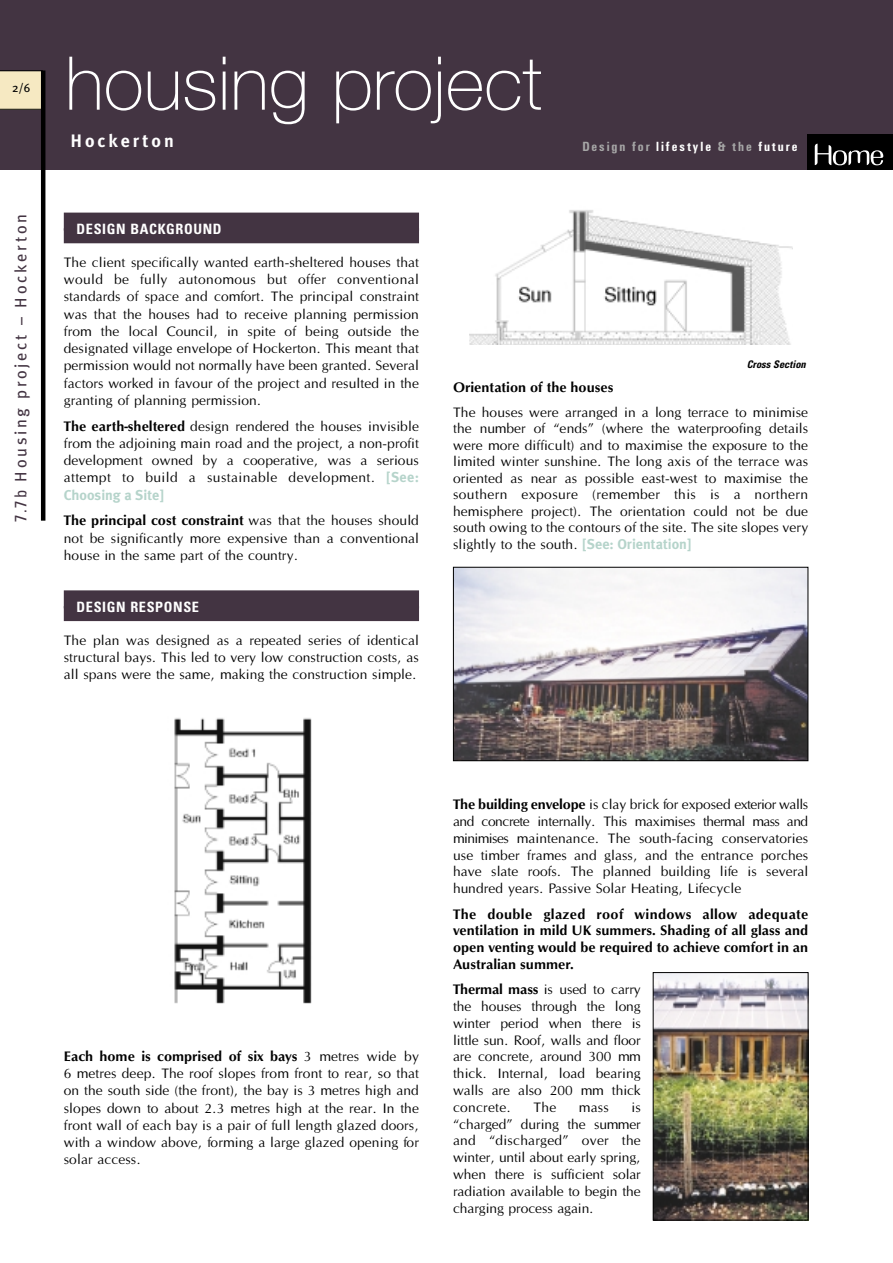
<style>
.page{position:relative;width:893px;height:1263px;background:#fff}
.page>*{position:absolute;margin:0;border:0;box-sizing:border-box;transform-origin:0 0}
.t1{font:100 74.25px "Helvetica Neue";color:#fff}
.t2{font:700 18px "Meta Plus";letter-spacing:.165em;color:#fff}
.t3{font:16.5px "Meta Plus";letter-spacing:.16em;color:#433442}
.t4{font:14.25px/17.2px "Optane";color:#000;text-align:justify}
.t5{font:500 14.25px/16.8px "Optus T";color:#000;text-align:justify}
.t6{font:700 condensed 14.25px "Univers";letter-spacing:.045em;color:#fff}
.t7{font:700 14.25px "Meta Plus";color:#b6d4cb}
.t8{font:700 condensed 13.8px "Unitus T";letter-spacing:.14em;color:#fff}
.t9{font:12px "Meta Plus";color:#000}
.t10{font:italic 700 condensed 10.5px "Univers";color:#000}
.s1{font-family:"Univers";font-stretch:condensed}
.s2{color:#a6a6a6}
.s3{font-family:"Optus T";font-weight:500}
.s4{font-family:"Meta Plus";font-weight:700;color:#b6d4cb}
.s5{font-family:"Optane";font-weight:400}
</style>
<div class="page">
<div style="left:0;top:0;width:892px;height:170px;background:#433442"></div>
<div style="left:807px;top:134px;width:85px;height:36px;background:#000"></div>
<svg style="left:814px;top:144px;width:69px;height:21px"></svg>
<svg style="left:0;top:70px;width:43px;height:40px;background:#e7dbb6"></svg>
<hr style="left:41px;top:71px;width:4px;height:450px;background:#000">
<div style="left:64px;top:213px;width:355px;height:18px;background:#433442"></div>
<div style="left:64px;top:228px;width:355px;height:15px;background:#433442"></div>
<div style="left:64px;top:590px;width:355px;height:18px;background:#433442"></div>
<div style="left:64px;top:606px;width:355px;height:15px;background:#433442"></div>
<img style="left:455px;top:569px;width:351px;height:190px">
<div style="left:453px;top:567px;width:355px;height:194px;border:1px solid #000"></div>
<img style="left:655px;top:974px;width:151px;height:244px">
<div style="left:653px;top:972px;width:155px;height:248px;border:1px solid #000"></div>
<img style="left:174px;top:718px;width:138px;height:286px">
<img style="left:469px;top:210px;width:323px;height:135px">
<p class="t9" style="left:12px;top:83px;width:20px">2/6</p>
<p class="t3" style="left:14px;top:522px;width:310px;rotate:-90deg"><span class="s1">7.7b</span> Housing project – Hockerton</p>
<h1 class="t1" style="left:65px;top:57px;width:478px">housing project</h1>
<p class="t2" style="left:71px;top:133px;width:105px">Hockerton</p>
<p class="t8" style="left:582px;top:142px;width:217px"><span class="s2">Design for</span> lifestyle <span class="s2">&amp; the</span> future</p>
<p class="t6" style="left:77px;top:224px;width:147px">DESIGN BACKGROUND</p>
<p class="t4" style="left:64px;top:255px;width:357px">The client specifically wanted earth-sheltered houses that would be fully autonomous but offer conventional standards of space and comfort. The principal constraint was that the houses had to receive planning permission from the local Council, in spite of being outside the designated village envelope of Hockerton. This meant that permission would not normally have been granted. Several factors worked in favour of the project and resulted in the granting of planning permission.</p>
<p class="t4" style="left:64px;top:419px;width:357px"><span class="s3">The earth-sheltered</span> design rendered the houses invisible from the adjoining main road and the project, a non-profit development owned by a cooperative, was a serious attempt to build a sustainable development. <span class="s4">[See:</span></p>
<p class="t7" style="left:64px;top:489px;width:101px">Choosing a Site]</p>
<p class="t5" style="left:64px;top:514px;width:357px">The principal cost constraint <span class="s5">was that the houses should</span></p>
<p class="t4" style="left:64px;top:531px;width:357px">not be significantly more expensive than a conventional house in the same part of the country.</p>
<p class="t6" style="left:77px;top:602px;width:124px">DESIGN RESPONSE</p>
<p class="t4" style="left:64px;top:633px;width:357px">The plan was designed as a repeated series of identical structural bays. This led to very low construction costs, as all spans were the same, making the construction simple.</p>
<p class="t10" style="left:746px;top:361px;width:61px">Cross Section</p>
<p class="t5" style="left:453px;top:380px;width:162px">Orientation of the houses</p>
<p class="t4" style="left:453px;top:405px;width:357px;line-height:16.5px">The houses were arranged in a long terrace to minimise the number of “ends” (where the waterproofing details were more difficult) and to maximise the exposure to the limited winter sunshine. The long axis of the terrace was oriented as near as possible east-west to maximise the southern exposure (remember this is a northern hemisphere project). The orientation could not be due south owing to the contours of the site. The site slopes very slightly to the south. <span class="s4">[See: Orientation]</span></p>
<p class="t5" style="left:64px;top:1049px;width:357px">Each home is comprised of six bays <span class="s5">3 metres wide by</span></p>
<p class="t4" style="left:64px;top:1066px;width:357px">6 metres deep. The roof slopes from front to rear, so that on the south side (the front), the bay is 3 metres high and slopes down to about 2.3 metres high at the rear. In the front wall of each bay is a pair of full length glazed doors, with a window above, forming a large glazed opening for solar access.</p>
<p class="t4" style="left:453px;top:797px;width:357px;line-height:16.8px"><span class="s3">The building envelope</span> is clay brick for exposed exterior walls and concrete internally. This maximises thermal mass and minimises maintenance. The south-facing conservatories use timber frames and glass, and the entrance porches have slate roofs. The planned building life is several hundred years. Passive Solar Heating, Lifecycle</p>
<p class="t5" style="left:453px;top:907px;width:357px">The double glazed roof windows allow adequate ventilation in mild UK summers. Shading of all glass and open venting would be required to achieve comfort in an Australian summer.</p>
<p class="t4" style="left:453px;top:982px;width:189px;line-height:16.8px"><span class="s3">Thermal mass</span> is used to carry the houses through the long winter period when there is little sun. Roof, walls and floor are concrete, around 300 mm thick. Internal, load bearing walls are also 200 mm thick concrete.</p>
<p class="t4" style="left:533px;top:1100px;width:24px">The</p>
<p class="t4" style="left:579px;top:1100px;width:32px">mass</p>
<p class="t4" style="left:453px;top:1100px;width:189px;line-height:16.8px;text-indent:178px">is “charged” during the summer and “discharged” over the winter, until about early spring, when there is sufficient solar radiation available to begin the charging process again.</p>
</div>
